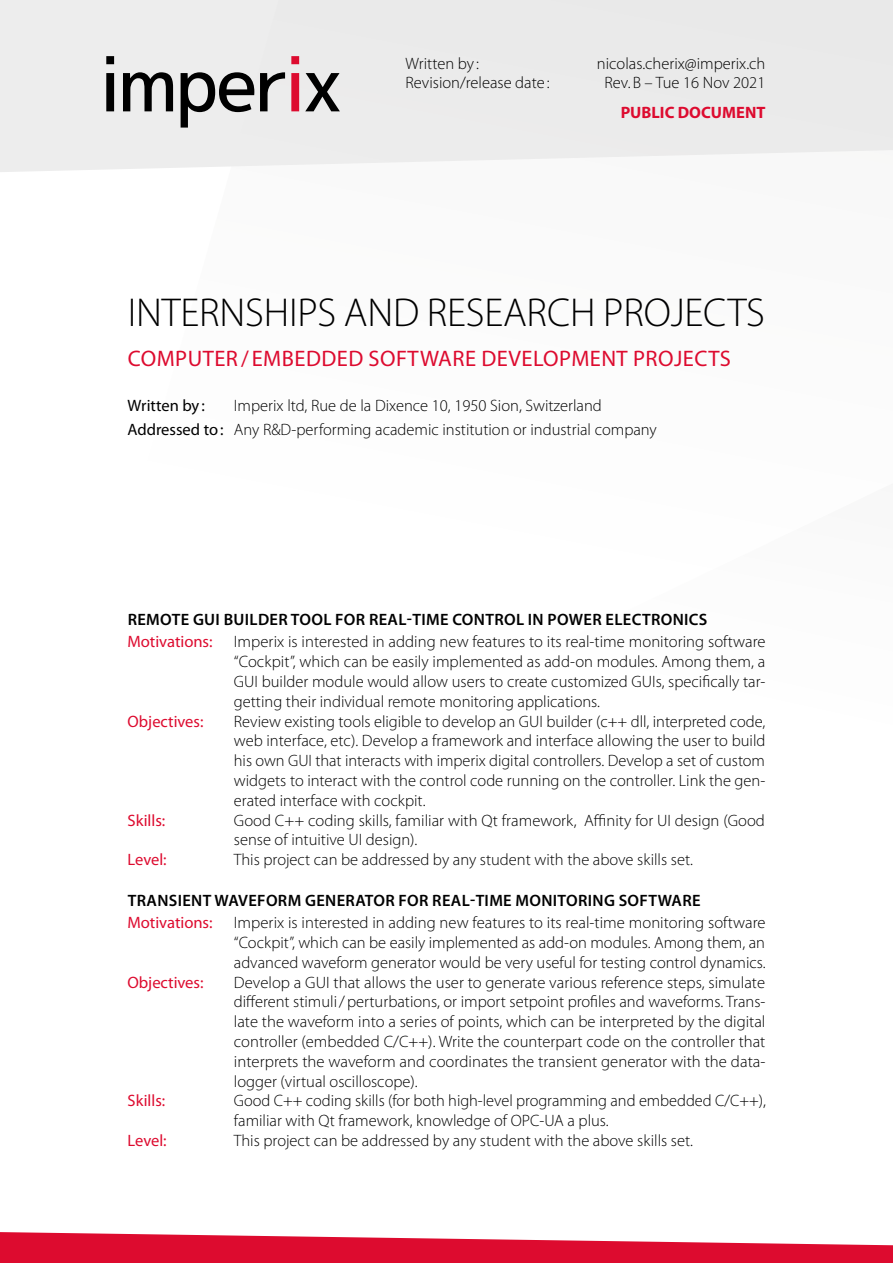
<style>
.page{position:relative;width:893px;height:1263px;background:#fff}
.page>*{position:absolute;margin:0;border:0;box-sizing:border-box;transform-origin:0 0}
.General_Title{font:300 40.5px "Myriad Pro";letter-spacing:-.005em;color:#000}
.Heading_4{font:22.5px "Myriad Pro";letter-spacing:.02em;color:#dd0b2f}
.No_leading{font:300 16.5px/19.8px "Myriad Pro";color:#000;text-align:justify}
.Heading_3{font:600 16.5px "Myriad Pro";letter-spacing:.02em;color:#000}
.t1{font:16.5px "Myriad Pro";color:#dd0b2f}
.t2{font:700 16.5px "Myriad Pro";color:#dd0b2f}
.t3{font:16.5px "Myriad Pro";color:#000}
.s1{font-weight:400}
</style>
<div class="page">
<svg style="left:0;top:0;width:893px;height:172px;background:#ececec"></svg>
<svg style="left:106px;top:56px;width:8px;height:55px"></svg>
<svg style="left:123px;top:48px;width:218px;height:80px;background:#bbb7b8"></svg>
<svg style="left:0;top:1232px;width:893px;height:31px"></svg>
<p class="No_leading" style="left:405px;top:53px;width:146px">Written by :<br>Revision/release date :</p>
<p class="No_leading" style="left:597px;top:53px;width:170px">nicolas.cherix@imperix.ch</p>
<p class="No_leading" style="left:604px;top:73px;width:163px">Rev.B – Tue 16 Nov 2021</p>
<p class="t2" style="left:621px;top:102px;width:146px">PUBLIC DOCUMENT</p>
<p class="General_Title" style="left:128px;top:288px;width:638px">INTERNSHIPS AND RESEARCH PROJECTS</p>
<p class="Heading_4" style="left:128px;top:344px;width:605px">COMPUTER / EMBEDDED SOFTWARE DEVELOPMENT PROJECTS</p>
<p class="t3" style="left:128px;top:395px;width:79px">Written by :</p>
<p class="No_leading" style="left:234px;top:395px;width:370px">Imperix ltd, Rue de la Dixence 10, 1950 Sion, Switzerland</p>
<p class="No_leading" style="left:128px;top:419px;width:531px"><span class="s1">Addressed to:</span> Any R&amp;D-performing academic institution or industrial company</p>
<p class="Heading_3" style="left:128px;top:609px;width:581px">REMOTE GUI BUILDER TOOL FOR REAL-TIME CONTROL IN POWER ELECTRONICS</p>
<p class="t1" style="left:128px;top:632px;width:87px">Motivations:</p>
<p class="No_leading" style="left:234px;top:632px;width:533px">Imperix is interested in adding new features to its real-time monitoring software “Cockpit”, which can be easily implemented as add-on modules. Among them, a GUI builder module would allow users to create customized GUIs, specifically tar&shy;getting their individual remote monitoring applications.</p>
<p class="t1" style="left:128px;top:711px;width:77px">Objectives:</p>
<p class="No_leading" style="left:234px;top:711px;width:533px">Review existing tools eligible to develop an GUI builder (c++ dll, interpreted code, web interface, etc). Develop a framework and interface allowing the user to build his own GUI that interacts with imperix digital controllers. Develop a set of custom widgets to interact with the control code running on the controller. Link the gen&shy;erated interface with cockpit.</p>
<p class="t1" style="left:128px;top:810px;width:39px">Skills:</p>
<p class="No_leading" style="left:234px;top:810px;width:533px">Good C++ coding skills, familiar with Qt framework, Affinity for UI design (Good sense of intuitive UI design).</p>
<p class="t1" style="left:128px;top:849px;width:41px">Level:</p>
<p class="No_leading" style="left:234px;top:850px;width:461px">This project can be addressed by any student with the above skills set.</p>
<p class="Heading_3" style="left:128px;top:890px;width:574px">TRANSIENT WAVEFORM GENERATOR FOR REAL-TIME MONITORING SOFTWARE</p>
<p class="t1" style="left:128px;top:912px;width:87px">Motivations:</p>
<p class="No_leading" style="left:234px;top:913px;width:533px">Imperix is interested in adding new features to its real-time monitoring software “Cockpit”, which can be easily implemented as add-on modules. Among them, an advanced waveform generator would be very useful for testing control dynamics.</p>
<p class="t1" style="left:128px;top:972px;width:77px">Objectives:</p>
<p class="No_leading" style="left:234px;top:972px;width:533px">Develop a GUI that allows the user to generate various reference steps, simulate different stimuli/perturbations, or import setpoint profiles and waveforms. Trans&shy;late the waveform into a series of points, which can be interpreted by the digital controller (embedded C/C++). Write the counterpart code on the controller that interprets the waveform and coordinates the transient generator with the data&shy;logger (virtual oscilloscope).</p>
<p class="t1" style="left:128px;top:1091px;width:39px">Skills:</p>
<p class="No_leading" style="left:234px;top:1091px;width:534px">Good C++ coding skills (for both high-level programming and embedded C/C++), familiar with Qt framework, knowledge of OPC-UA a plus.</p>
<p class="t1" style="left:128px;top:1130px;width:41px">Level:</p>
<p class="No_leading" style="left:234px;top:1130px;width:461px">This project can be addressed by any student with the above skills set.</p>
</div>
